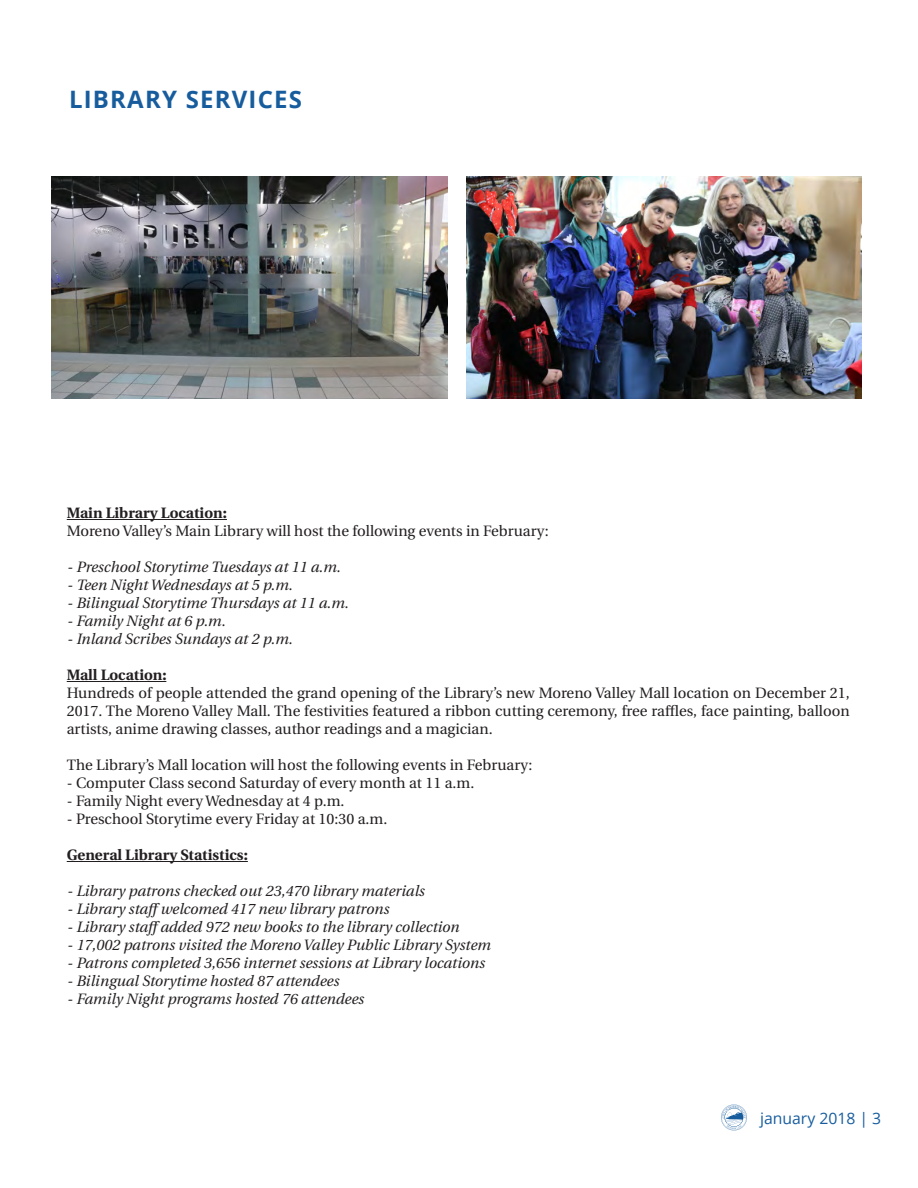
<style>
.page{position:relative;width:918px;height:1188px;background:#fff}
.page>*{position:absolute;margin:0;border:0;box-sizing:border-box;transform-origin:0 0}
.H1___Left{font:700 24px "Open Sans";letter-spacing:.05em;color:#175d9e}
.t1{font:15.75px "Open Sans";color:#175d9e}
.BC_Intro{font:15px/18px "Heuristica";color:#231f20;text-align:justify}
.BC_Intro-2{font:italic 15px "Heuristica";color:#231f20}
.BC_Intro-3{font:700 15px "Heuristica";color:#231f20}
</style>
<div class="page">
<svg style="left:721px;top:1105px;width:26px;height:25px"></svg>
<hr style="left:67px;top:519px;width:160px;height:1px;background:#231f20">
<hr style="left:67px;top:681px;width:99px;height:1px;background:#231f20">
<hr style="left:67px;top:861px;width:181px;height:1px;background:#231f20">
<img style="left:467px;top:176px;width:395px;height:223px">
<img style="left:52px;top:176px;width:395px;height:223px">
<p class="H1___Left" style="left:69px;top:82px;width:235px">LIBRARY SERVICES</p>
<p class="BC_Intro-3" style="left:67px;top:501px;width:162px">Main Library Location:</p>
<p class="BC_Intro" style="left:67px;top:522px;width:483px">Moreno Valley’s Main Library will host the following events in February:</p>
<p class="BC_Intro-2" style="left:67px;top:555px;width:275px">- Preschool Storytime Tuesdays at 11 a.m.</p>
<p class="BC_Intro-2" style="left:67px;top:573px;width:227px">- Teen Night Wednesdays at 5 p.m.</p>
<p class="BC_Intro-2" style="left:67px;top:591px;width:283px">- Bilingual Storytime Thursdays at 11 a.m.</p>
<p class="BC_Intro-2" style="left:67px;top:609px;width:160px">- Family Night at 6 p.m.</p>
<p class="BC_Intro-2" style="left:67px;top:627px;width:227px">- Inland Scribes Sundays at 2 p.m.</p>
<p class="BC_Intro-3" style="left:67px;top:663px;width:101px">Mall Location:</p>
<p class="BC_Intro" style="left:67px;top:684px;width:785px">Hundreds of people attended the grand opening of the Library’s new Moreno Valley Mall location on December 21, 2017. The Moreno Valley Mall. The festivities featured a ribbon cutting ceremony, free raffles, face painting, balloon artists, anime drawing classes, author readings and a magician.</p>
<p class="BC_Intro" style="left:67px;top:756px;width:467px">The Library’s Mall location will host the following events in February:</p>
<p class="BC_Intro" style="left:67px;top:774px;width:409px">- Computer Class second Saturday of every month at 11 a.m.</p>
<p class="BC_Intro" style="left:67px;top:792px;width:279px">- Family Night every Wednesday at 4 p.m.</p>
<p class="BC_Intro" style="left:67px;top:810px;width:322px">- Preschool Storytime every Friday at 10:30 a.m.</p>
<p class="BC_Intro-3" style="left:67px;top:843px;width:183px">General Library Statistics:</p>
<p class="BC_Intro-2" style="left:67px;top:879px;width:359px">- Library patrons checked out 23,470 library materials</p>
<p class="BC_Intro-2" style="left:67px;top:897px;width:324px">- Library staff welcomed 417 new library patrons</p>
<p class="BC_Intro-2" style="left:67px;top:915px;width:394px">- Library staff added 972 new books to the library collection</p>
<p class="BC_Intro-2" style="left:67px;top:933px;width:425px">- 17,002 patrons visited the Moreno Valley Public Library System</p>
<p class="BC_Intro-2" style="left:67px;top:951px;width:419px">- Patrons completed 3,656 internet sessions at Library locations</p>
<p class="BC_Intro-2" style="left:67px;top:969px;width:274px">- Bilingual Storytime hosted 87 attendees</p>
<p class="BC_Intro-2" style="left:67px;top:987px;width:298px">- Family Night programs hosted 76 attendees</p>
<p class="t1" style="left:760px;top:1107px;width:123px">january 2018 | 3</p>
</div>
